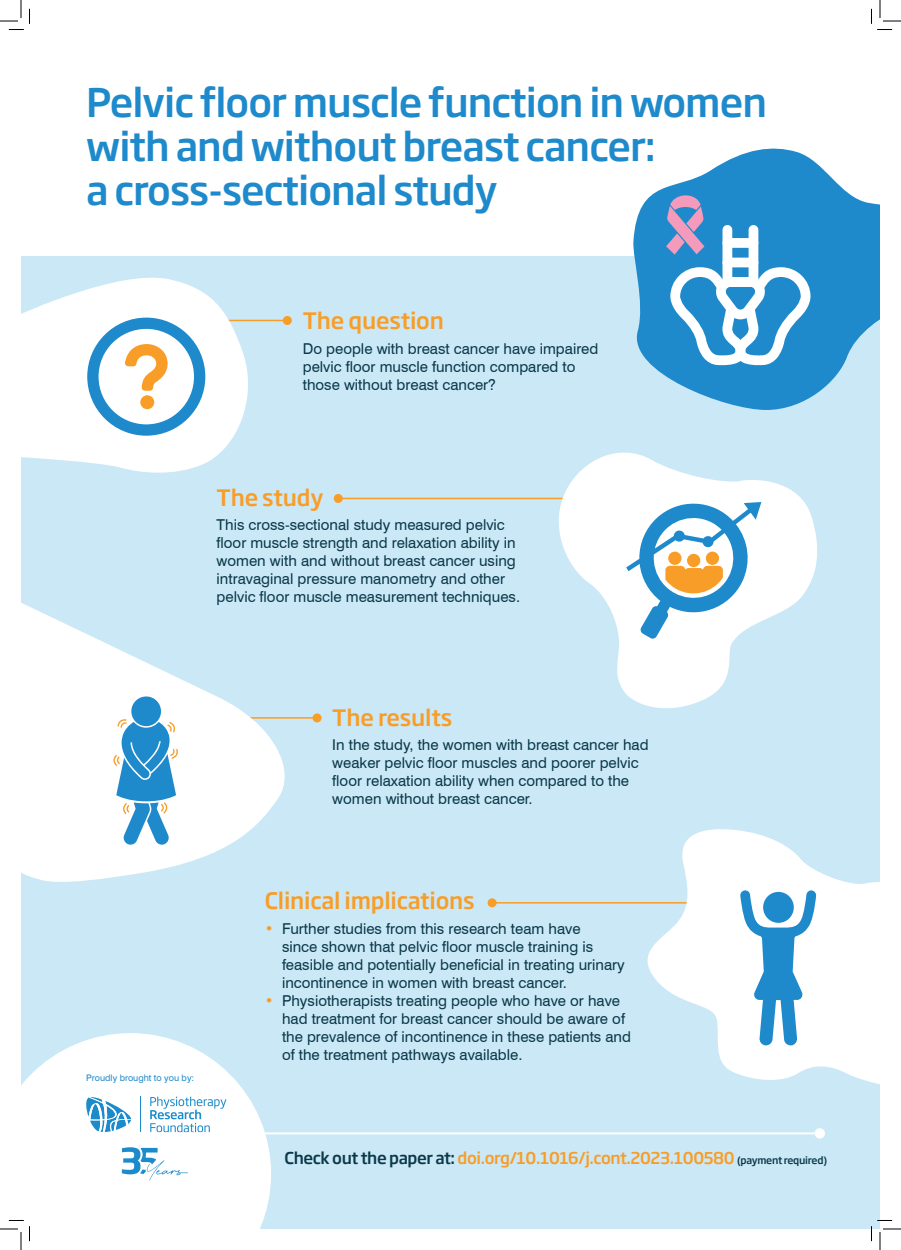
<style>
.page{position:relative;width:901px;height:1250px;background:#fff}
.page>*{position:absolute;margin:0;border:0;box-sizing:border-box;transform-origin:0 0}
.t1{font:500 39px/44px "Soho Gothic Std";letter-spacing:-.025em;color:#1e8acb}
.t2{font:500 22.4px "Soho Gothic Std";letter-spacing:-.01em;color:#f89d27}
.t3{font:500 16.1px "Soho Gothic Std";letter-spacing:-.025em;color:#f89d27}
.t4{font:15px/18px "Swiss 721 BT";color:#0a3949}
.t5{font:9px "Swiss 721 BT";color:#1e8acb}
.s1{color:#f89d27}
.s2{color:#0a3949}
.s3{font-size:10px;color:#0a3949}
</style>
<div class="page">
<div style="left:21px;top:257px;width:859px;height:972px;background:#cbe8f6"></div>
<svg style="left:21px;top:1033px;width:250px;height:196px;background:#f7fbfd"></svg>
<svg style="left:85px;top:1096px;width:46px;height:36px;background:#9ecde8"></svg>
<hr style="left:140px;top:1096px;width:1px;height:36px;background:#1b8bcb">
<svg style="left:150px;top:1096px;width:76px;height:36px;background:#cee6f3"></svg>
<svg style="left:122px;top:1147px;width:66px;height:33px;background:#c6e2f1"></svg>
<svg style="left:626px;top:148px;width:254px;height:262px;fill:#1e8acb"></svg>
<svg style="left:666px;top:195px;width:145px;height:170px;background:#5fa6d6"></svg>
<div style="left:722px;top:258px;width:36px;height:9px;background:#fff;border-radius:5px"></div>
<div style="left:722px;top:238px;width:36px;height:10px;background:#fff;border-radius:5px"></div>
<hr style="left:114px;top:320px;width:173px;height:1px;background:#f89d27">
<div style="left:283px;top:316px;width:9px;height:9px;background:#f89d27;border-radius:50%"></div>
<hr style="left:338px;top:498px;width:241px;height:1px;background:#f89d27">
<div style="left:334px;top:494px;width:9px;height:9px;background:#f89d27;border-radius:50%"></div>
<hr style="left:143px;top:717px;width:174px;height:1px;background:#f89d27">
<div style="left:313px;top:713px;width:9px;height:9px;background:#f89d27;border-radius:50%"></div>
<hr style="left:492px;top:902px;width:207px;height:1px;background:#f89d27">
<div style="left:488px;top:898px;width:9px;height:9px;background:#f89d27;border-radius:50%"></div>
<svg style="left:634px;top:829px;width:246px;height:255px;fill:#fff"></svg>
<svg style="left:740px;top:890px;width:76px;height:155px;background:#a1cee9"></svg>
<div style="left:763px;top:892px;width:31px;height:31px;background:#1e8acb;border-radius:50%"></div>
<svg style="left:21px;top:603px;width:276px;height:279px;fill:#fff"></svg>
<svg style="left:113px;top:695px;width:65px;height:149px;background:#85bedf"></svg>
<svg style="left:550px;top:452px;width:267px;height:257px"></svg>
<svg style="left:626px;top:498px;width:135px;height:141px;background:#bbd3dc"></svg>
<svg style="left:21px;top:277px;width:237px;height:196px;fill:#fff"></svg>
<svg style="left:87px;top:317px;width:118px;height:119px;background:#c1d8e2"></svg>
<div style="left:140px;top:395px;width:14px;height:14px;background:#f89d27;border-radius:50%"></div>
<hr style="left:21px;top:1132px;width:799px;height:2px;background:#fff">
<div style="left:815px;top:1128px;width:10px;height:10px;background:#fff;border-radius:50%"></div>
<svg style="left:0;top:0;width:30px;height:30px"></svg>
<svg style="left:0;top:1219px;width:30px;height:31px"></svg>
<svg style="left:871px;top:0;width:30px;height:30px"></svg>
<svg style="left:871px;top:1220px;width:30px;height:30px"></svg>
<h1 class="t1" style="left:86px;top:81px;width:682px">Pelvic floor muscle function in women with and without breast cancer:<br>a cross-sectional study</h1>
<h2 class="t2" style="left:303px;top:306px;width:143px">The question</h2>
<p class="t4" style="left:303px;top:339px;width:297px">Do people with breast cancer have impaired pelvic floor muscle function compared to those without breast cancer?</p>
<h2 class="t2" style="left:217px;top:483px;width:108px">The study</h2>
<p class="t4" style="left:217px;top:516px;width:305px">This cross-sectional study measured pelvic floor muscle strength and relaxation ability in women with and without breast cancer using intravaginal pressure manometry and other pelvic floor muscle measurement techniques.</p>
<h2 class="t2" style="left:332px;top:703px;width:121px">The results</h2>
<p class="t4" style="left:332px;top:736px;width:318px">In the study, the women with breast cancer had weaker pelvic floor muscles and poorer pelvic floor relaxation ability when compared to the women without breast cancer.</p>
<p class="t5" style="left:86px;top:1072px;width:110px">Proudly brought to you by:</p>
<h2 class="t2" style="left:265px;top:886px;width:211px">Clinical implications</h2>
<p class="t4" style="left:282px;top:919px;width:344px;text-indent:-17px"><span class="s1">•</span> Further studies from this research team have<br>since shown that pelvic floor muscle training is feasible and potentially beneficial in treating urinary incontinence in women with breast cancer.</p>
<p class="t4" style="left:282px;top:991px;width:351px;text-indent:-17px"><span class="s1">•</span> Physiotherapists treating people who have or have had treatment for breast cancer should be aware of the prevalence of incontinence in these patients and of the treatment pathways available.</p>
<p class="t3" style="left:285px;top:1147px;width:544px"><span class="s2">Check out the paper at:</span> doi.org/10.1016/j.cont.2023.100580 <span class="s3">(payment required)</span></p>
</div>
